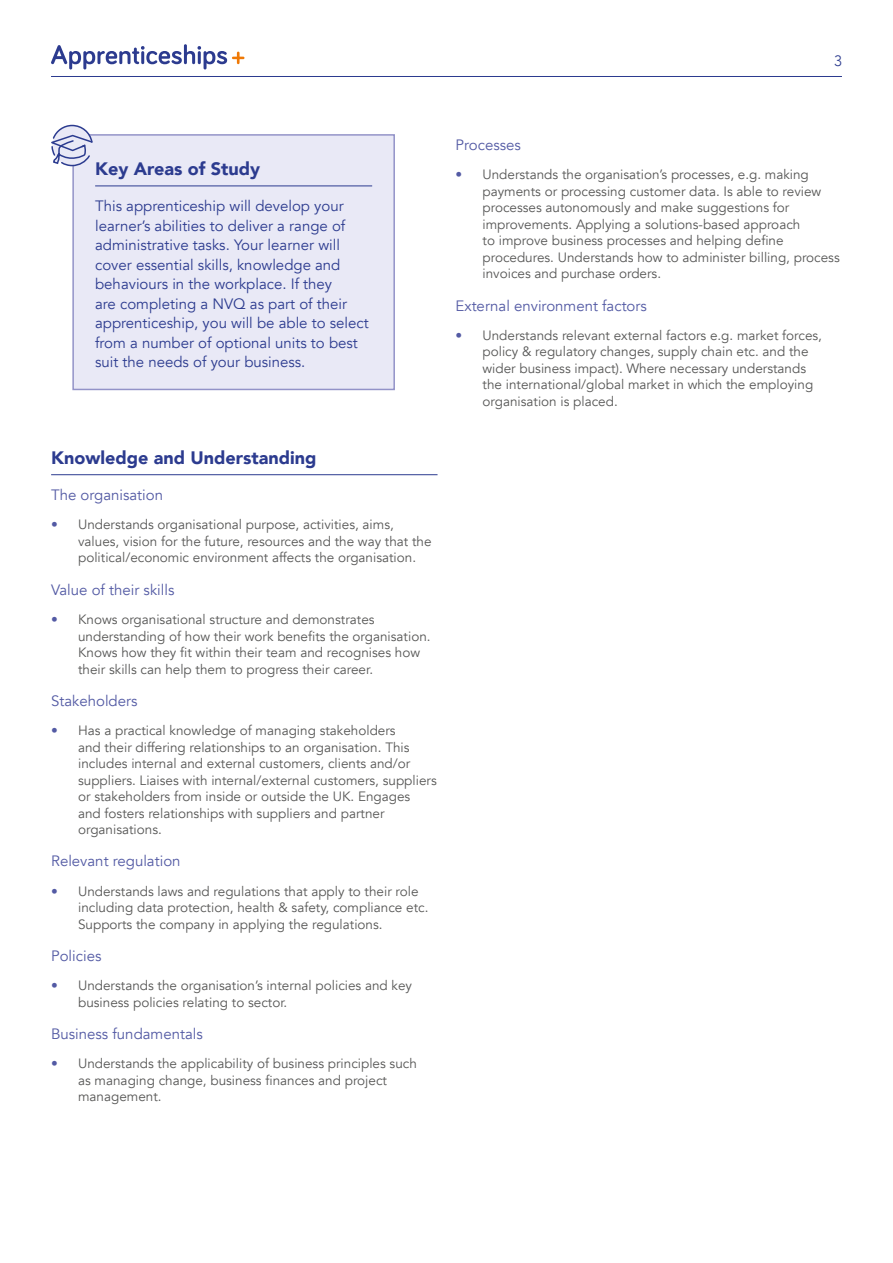
<style>
.page{position:relative;width:893px;height:1263px;background:#fff}
.page>*{position:absolute;margin:0;border:0;box-sizing:border-box;transform-origin:0 0}
.t1{font:900 18px "Avenir";color:#2c3b8f}
.t2{font:15px/19.5px "Avenir";color:#2c3b8f}
.t3{font:15px "Avenir";color:#535aa4}
.t4{font:300 15px "Avenir";color:#2c3b8f}
.t5{font:13.5px/16.5px "Avenir";color:#575756}
.s1{color:#535aa4}
</style>
<div class="page">
<hr style="left:51px;top:474px;width:387px;height:1px;background:#2c3b8f">
<div style="left:73px;top:135px;width:321px;height:254px;background:#e9e9f6"></div>
<hr style="left:95px;top:186px;width:277px;height:1px;background:#2c3b8f">
<div style="left:72px;top:134px;width:323px;height:256px;border:2px solid #9393c8"></div>
<svg style="left:51px;top:124px;width:43px;height:43px"></svg>
<hr style="left:51px;top:76px;width:791px;height:1px;background:#2c3b8f">
<svg style="left:51px;top:44px;width:193px;height:25px"></svg>
<p class="t4" style="left:834px;top:52px;width:9px">3</p>
<h1 class="t1" style="left:95px;top:153px;width:166px">Key Areas of Study</h1>
<p class="t2" style="left:95px;top:197px;width:275px">This apprenticeship will develop your learner’s abilities to deliver a range of administrative tasks. Your learner will cover essential skills, knowledge and behaviours in the workplace. If they<br>are completing a NVQ as part of their apprenticeship, you will be able to select from a number of optional units to best suit the needs of your business.</p>
<h1 class="t1" style="left:51px;top:442px;width:267px">Knowledge and Understanding</h1>
<p class="t3" style="left:51px;top:486px;width:113px">The organisation</p>
<p class="t5" style="left:78px;top:517px;width:355px;text-indent:-27px"><span class="s1">•</span> Understands organisational purpose, activities, aims, values, vision for the future, resources and the way that the political/economic environment affects the organisation.</p>
<p class="t3" style="left:51px;top:581px;width:125px">Value of their skills</p>
<p class="t5" style="left:78px;top:611px;width:354px;text-indent:-27px"><span class="s1">•</span> Knows organisational structure and demonstrates understanding of how their work benefits the organisation.<br>Knows how they fit within their team and recognises how their skills can help them to progress their career.</p>
<p class="t3" style="left:51px;top:692px;width:88px">Stakeholders</p>
<p class="t5" style="left:78px;top:722px;width:360px;text-indent:-27px"><span class="s1">•</span> Has a practical knowledge of managing stakeholders<br>and their differing relationships to an organisation. This includes internal and external customers, clients and/or suppliers. Liaises with internal/external customers, suppliers or stakeholders from inside or outside the UK. Engages<br>and fosters relationships with suppliers and partner organisations.</p>
<p class="t3" style="left:51px;top:852px;width:131px">Relevant regulation</p>
<p class="t5" style="left:78px;top:883px;width:352px;text-indent:-27px"><span class="s1">•</span> Understands laws and regulations that apply to their role including data protection, health &amp; safety, compliance etc.<br>Supports the company in applying the regulations.</p>
<p class="t3" style="left:51px;top:947px;width:52px">Policies</p>
<p class="t5" style="left:78px;top:977px;width:335px;text-indent:-27px"><span class="s1">•</span> Understands the organisation’s internal policies and key business policies relating to sector.</p>
<p class="t3" style="left:51px;top:1025px;width:153px">Business fundamentals</p>
<p class="t5" style="left:78px;top:1055px;width:340px;text-indent:-27px"><span class="s1">•</span> Understands the applicability of business principles such as managing change, business finances and project management.</p>
<p class="t3" style="left:456px;top:136px;width:67px">Processes</p>
<p class="t5" style="left:483px;top:167px;width:359px;text-indent:-27px"><span class="s1">•</span> Understands the organisation’s processes, e.g. making payments or processing customer data. Is able to review processes autonomously and make suggestions for improvements. Applying a solutions-based approach<br>to improve business processes and helping define procedures. Understands how to administer billing, process invoices and purchase orders.</p>
<p class="t3" style="left:456px;top:297px;width:193px">External environment factors</p>
<p class="t5" style="left:483px;top:327px;width:341px;text-indent:-27px"><span class="s1">•</span> Understands relevant external factors e.g. market forces, policy &amp; regulatory changes, supply chain etc. and the wider business impact). Where necessary understands the international/global market in which the employing organisation is placed.</p>
</div>
